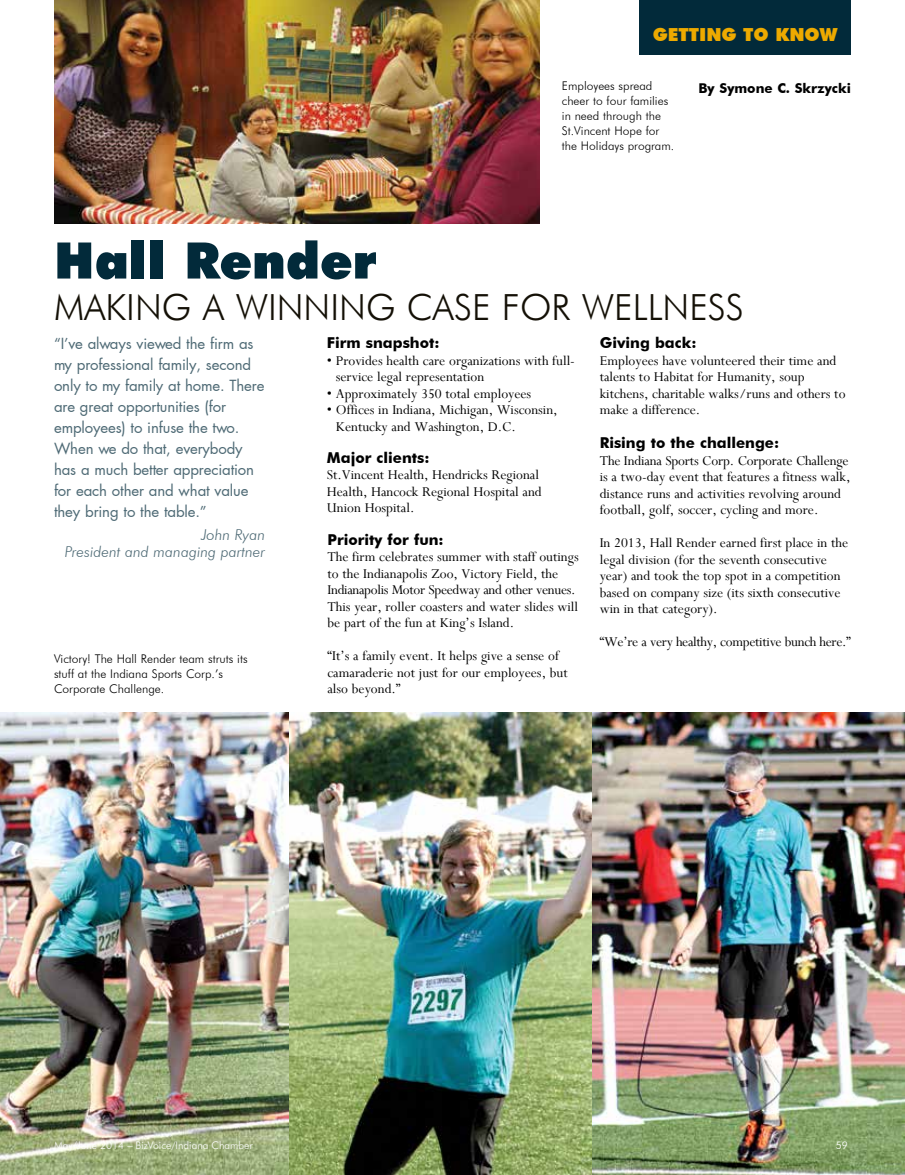
<style>
.page{position:relative;width:905px;height:1175px;background:#fff}
.page>*{position:absolute;margin:0;border:0;box-sizing:border-box;transform-origin:0 0}
.t1{font:900 50.4px "Futura BT";color:#022a3a}
.t2{font:300 36px "Futura BT";color:#141006}
.t3{font:900 18px "Futura BT";color:#edaa00}
.t4{font:15px/16.5px "Perpetua";color:#000}
.t5{font:15px/21px "Futura";letter-spacing:-.01em;color:#4e6a75}
.t6{font:700 15px "Futura BT";color:#000}
.t7{font:15px "Perpetua";letter-spacing:-.02em;color:#000}
.t8{font:italic 300 15px/16.5px "Futura BT";color:#4e6a75;text-align:right}
.t9{font:700 13.5px "Futura BT";color:#000}
.t10{font:300 12px/15px "Futura BT";color:#000}
.t11{font:300 10.5px "Futura BT";color:#fff}
</style>
<div class="page">
<img style="left:54px;top:0;width:485px;height:223px">
<img style="left:0;top:712px;width:904px;height:462px">
<div style="left:639px;top:0;width:211px;height:54px;background:#022a3a"></div>
<p class="t3" style="left:652px;top:23px;width:186px">GETTING TO KNOW</p>
<p class="t10" style="left:562px;top:78px;width:114px">Employees spread cheer to four families in need through the<br>St.Vincent Hope for the Holidays program.</p>
<p class="t9" style="left:698px;top:80px;width:154px">By Symone C. Skrzycki</p>
<h1 class="t1" style="left:54px;top:230px;width:324px">Hall Render</h1>
<h2 class="t2" style="left:54px;top:285px;width:691px">MAKING A WINNING CASE FOR WELLNESS</h2>
<p class="t5" style="left:54px;top:333px;width:212px">“I’ve always viewed the firm as my professional family, second only to my family at home. There are great opportunities (for employees) to infuse the two.<br>When we do that, everybody has a much better appreciation for each other and what value they bring to the table.”</p>
<p class="t8" style="left:65px;top:527px;width:202px">John Ryan<br>President and managing partner</p>
<p class="t10" style="left:54px;top:651px;width:195px">Victory! The Hall Render team struts its stuff at the Indiana Sports Corp.’s<br>Corporate Challenge.</p>
<p class="t6" style="left:327px;top:333px;width:114px">Firm snapshot:</p>
<p class="t4" style="left:336px;top:352px;width:240px;text-indent:-9px">• Provides health care organizations with full&shy;service legal representation</p>
<p class="t4" style="left:327px;top:385px;width:206px">• Approximately 350 total employees</p>
<p class="t4" style="left:336px;top:401px;width:223px;text-indent:-9px">• Offices in Indiana, Michigan, Wisconsin,<br>Kentucky and Washington, D.C.</p>
<p class="t6" style="left:327px;top:448px;width:104px">Major clients:</p>
<p class="t4" style="left:327px;top:466px;width:216px">St.Vincent Health, Hendricks Regional<br>Health, Hancock Regional Hospital and<br>Union Hospital.</p>
<p class="t6" style="left:327px;top:530px;width:118px">Priority for fun:</p>
<p class="t4" style="left:327px;top:548px;width:253px">The firm celebrates summer with staff outings to the Indianapolis Zoo, Victory Field, the Indianapolis Motor Speedway and other venues.<br>This year, roller coasters and water slides will be part of the fun at King’s Island.</p>
<p class="t4" style="left:327px;top:647px;width:242px">“It’s a family event. It helps give a sense of camaraderie not just for our employees, but also beyond.”</p>
<p class="t6" style="left:599px;top:333px;width:98px">Giving back:</p>
<p class="t4" style="left:599px;top:352px;width:247px">Employees have volunteered their time and talents to Habitat for Humanity, soup kitchens, charitable walks/runs and others to make a difference.</p>
<p class="t6" style="left:599px;top:434px;width:181px">Rising to the challenge:</p>
<p class="t4" style="left:599px;top:452px;width:252px">The Indiana Sports Corp. Corporate Challenge is a two-day event that features a fitness walk, distance runs and activities revolving around football, golf, soccer, cycling and more.</p>
<p class="t4" style="left:599px;top:534px;width:250px">In 2013, Hall Render earned first place in the legal division (for the seventh consecutive year) and took the top spot in a competition based on company size (its sixth consecutive win in that category).</p>
<p class="t7" style="left:599px;top:632px;width:253px">“We’re a very healthy, competitive bunch here.”</p>
<p class="t11" style="left:54px;top:1139px;width:200px">May/June 2014 – BizVoice/Indiana Chamber</p>
<p class="t11" style="left:835px;top:1139px;width:14px">59</p>
</div>
